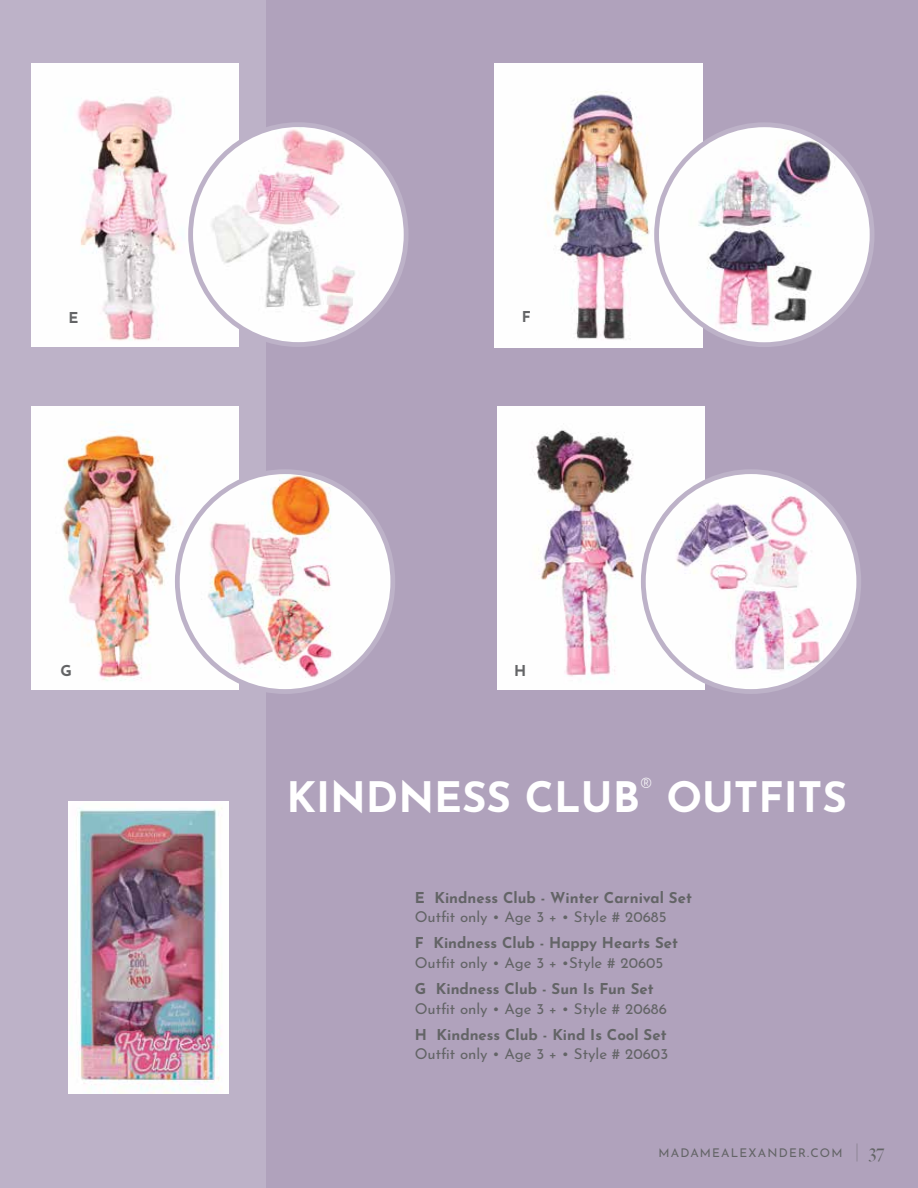
<style>
.page{position:relative;width:918px;height:1188px;background:#fff}
.page>*{position:absolute;margin:0;border:0;box-sizing:border-box;transform-origin:0 0}
.t1{font:700 42px "Josefin Sans";color:#fff}
.t2{font:700 15px "Josefin Sans";color:#636466}
.t3{font:15px "Josefin Sans";color:#636466}
.t4{font:12px "Josefin Sans";letter-spacing:.1em;color:#636466}
.s1{font-family:"Didot";font-weight:700;font-size:18px}
.s2{font-family:"Big Caslon";font-weight:500;font-size:18px}
</style>
<div class="page">
<div style="left:0;top:0;width:903px;height:1188px;background:#bdb2c8"></div>
<div style="left:267px;top:0;width:651px;height:1188px;background:#b0a2bc"></div>
<img style="left:68px;top:801px;width:160px;height:292px">
<img style="left:495px;top:64px;width:207px;height:283px">
<img style="left:657px;top:125px;width:212px;height:220px">
<div style="left:654px;top:122px;width:221px;height:225px;border:5px solid #bdb2c8;border-radius:50%"></div>
<img style="left:31px;top:406px;width:208px;height:284px">
<img style="left:177px;top:472px;width:212px;height:218px">
<div style="left:175px;top:469px;width:220px;height:225px;border:5px solid #bdb2c8;border-radius:50%"></div>
<img style="left:31px;top:64px;width:208px;height:283px">
<img style="left:191px;top:125px;width:212px;height:220px">
<div style="left:188px;top:122px;width:221px;height:225px;border:5px solid #bdb2c8;border-radius:50%"></div>
<img style="left:497px;top:406px;width:208px;height:284px">
<img style="left:643px;top:472px;width:212px;height:218px">
<div style="left:641px;top:469px;width:220px;height:225px;border:5px solid #bdb2c8;border-radius:50%"></div>
<p class="t2" style="left:68px;top:304px;width:11px">E</p>
<p class="t2" style="left:522px;top:303px;width:10px">F</p>
<p class="t2" style="left:60px;top:657px;width:13px">G</p>
<p class="t2" style="left:514px;top:657px;width:14px">H</p>
<h1 class="t1" style="left:287px;top:760px;width:562px">KINDNESS CLUB<sup>®</sup> OUTFITS</h1>
<p class="t2" style="left:415px;top:884px;width:279px">E Kindness Club - Winter Carnival Set</p>
<p class="t3" style="left:415px;top:904px;width:253px">Outfit only • Age 3 + • Style # 20685</p>
<p class="t2" style="left:415px;top:930px;width:265px">F Kindness Club - Happy Hearts Set</p>
<p class="t3" style="left:415px;top:950px;width:250px">Outfit only • Age 3 + •Style # 20605</p>
<p class="t2" style="left:415px;top:975px;width:240px">G Kindness Club - Sun Is Fun Set</p>
<p class="t3" style="left:415px;top:996px;width:254px">Outfit only • Age 3 + • Style # 20686</p>
<p class="t2" style="left:415px;top:1021px;width:253px">H Kindness Club - Kind Is Cool Set</p>
<p class="t3" style="left:415px;top:1042px;width:255px">Outfit only • Age 3 + • Style # 20603</p>
<p class="t4" style="left:659px;top:1143px;width:227px">MADAMEALEXANDER.COM <span class="s1">|</span> <span class="s2">37</span></p>
</div>
